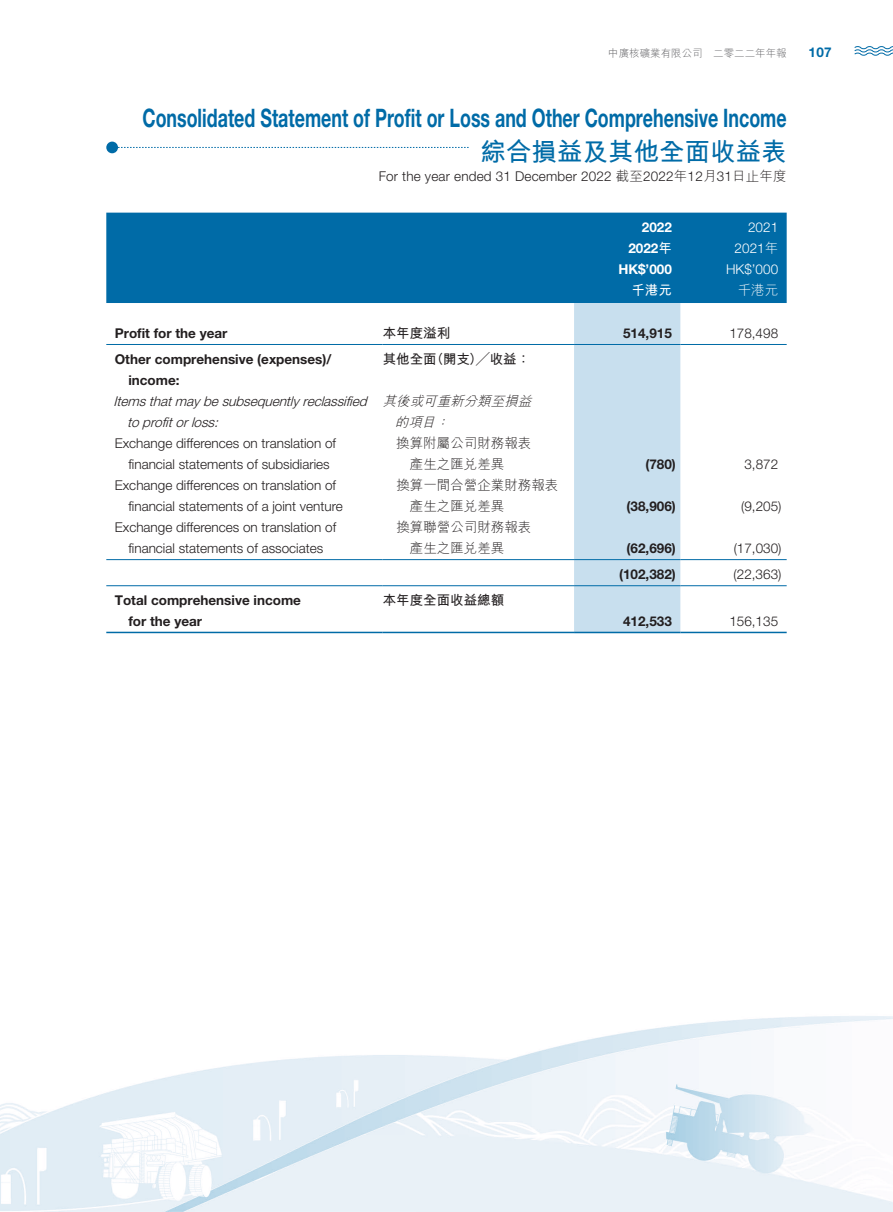
<style>
.page{position:relative;width:893px;height:1212px;background:#fff}
.page>*{position:absolute;margin:0;border:0;box-sizing:border-box;transform-origin:0 0}
.t1{font:700 25.5px "Helvetica Neue LT Std";color:#006ba7;scale:.7 1}
.t2{font:700 25.5px "Helvetica Neue LT Std";color:#006ba7}
.t3{font:700 25.5px "M Hei HK";color:#006ba7}
.t4{font:300 13.5px/21px "Helvetica Neue LT Std";color:#231f20;text-align:center}
.t5{font:700 13.5px/21px "Helvetica Neue LT Std";color:#231f20}
.t6{font:italic 300 13.5px/21px "Helvetica Neue LT Std";color:#231f20}
.t7{font:300 13.5px/21px "M Hei HK";color:#231f20}
.t8{font:700 13.5px "M Hei HK";color:#231f20}
.t9{font:700 13.5px "Helvetica Neue LT Std";color:#fff}
.t10{font:300 13.5px "Helvetica Neue LT Std";color:#fff}
.t11{font:italic 300 13.5px/21px "M Hei HK";color:#231f20}
.t12{font:700 13.5px "Helvetica Neue LT Std";color:#006ba7}
.t13{font:700 13.5px "M Hei HK";color:#fff}
.t14{font:300 13.5px "M Hei HK";color:#fff}
.t15{font:300 10.5px "M Hei HK";color:#636366}
.s1{font-family:"M Hei HK"}
</style>
<div class="page">
<img style="left:0;top:141px;width:893px;height:1071px">
<svg style="left:854px;top:46px;width:39px;height:10px"></svg>
<div style="left:106px;top:142px;width:12px;height:11px;background:#006ba7;border-radius:50%"></div>
<svg style="left:118px;top:147px;width:453px;height:1px"></svg>
<div style="left:106px;top:213px;width:681px;height:90px;background:#006ba7"></div>
<div style="left:574px;top:303px;width:106px;height:329px;background:#c8dfee"></div>
<hr style="left:106px;top:344px;width:277px;height:1px;background:#006ba7">
<hr style="left:383px;top:344px;width:191px;height:1px;background:#006ba7">
<hr style="left:574px;top:344px;width:106px;height:1px;background:#006ba7">
<hr style="left:680px;top:344px;width:107px;height:1px;background:#006ba7">
<hr style="left:106px;top:559px;width:277px;height:1px;background:#006ba7">
<hr style="left:383px;top:559px;width:191px;height:1px;background:#006ba7">
<hr style="left:574px;top:559px;width:106px;height:1px;background:#006ba7">
<hr style="left:680px;top:559px;width:107px;height:1px;background:#006ba7">
<hr style="left:106px;top:585px;width:277px;height:1px;background:#006ba7">
<hr style="left:383px;top:585px;width:191px;height:1px;background:#006ba7">
<hr style="left:574px;top:585px;width:106px;height:1px;background:#006ba7">
<hr style="left:680px;top:585px;width:107px;height:1px;background:#006ba7">
<hr style="left:106px;top:632px;width:277px;height:1px;background:#006ba7">
<hr style="left:383px;top:632px;width:191px;height:1px;background:#006ba7">
<hr style="left:574px;top:632px;width:106px;height:1px;background:#006ba7">
<hr style="left:680px;top:632px;width:107px;height:1px;background:#006ba7">
<p class="t15" style="left:608px;top:45px;width:180px">中廣核礦業有限公司 二零二二年年報</p>
<p class="t12" style="left:808px;top:44px;width:25px">107</p>
<h1 class="t1" style="left:142px;top:103px;width:922px">Consolidated Statement of Profit or Loss and Other Comprehensive Income</h1>
<h1 class="t3" style="left:481px;top:133px;width:307px">綜合損益及其他全面收益表</h1>
<p class="t4" style="left:379px;top:165px;width:409px">For the year ended 31 December 2022 <span class="s1">截至</span>2022<span class="s1">年</span>12<span class="s1">月</span>31<span class="s1">日止年度</span></p>
<p class="t9" style="left:642px;top:219px;width:32px">2022</p>
<p class="t10" style="left:748px;top:219px;width:32px">2021</p>
<p class="t9" style="left:628px;top:240px;width:45px">2022<span class="s1">年</span></p>
<p class="t10" style="left:735px;top:240px;width:45px">2021<span class="s1">年</span></p>
<p class="t9" style="left:618px;top:261px;width:55px">HK$’000</p>
<p class="t10" style="left:726px;top:261px;width:54px">HK$’000</p>
<p class="t13" style="left:631px;top:280px;width:42px">千港元</p>
<p class="t14" style="left:738px;top:280px;width:42px">千港元</p>
<p class="t5" style="left:115px;top:322px;width:114px">Profit for the year</p>
<p class="t8" style="left:383px;top:323px;width:69px">本年度溢利</p>
<p class="t5" style="left:623px;top:322px;width:50px">514,915</p>
<p class="t4" style="left:729px;top:322px;width:50px">178,498</p>
<p class="t5" style="left:128px;top:348px;width:205px;text-indent:-14px">Other comprehensive (expenses)/ income:</p>
<p class="t8" style="left:383px;top:349px;width:149px">其他全面（開支）╱收益：</p>
<p class="t6" style="left:127px;top:391px;width:245px;text-indent:-14px">Itemsthatmay besubsequently reclassified toprofitorloss:</p>
<p class="t11" style="left:395px;top:390px;width:143px;text-indent:-12px">其後或可重新分類至損益的項目：</p>
<p class="t4" style="left:115px;top:433px;width:223px">Exchange differences on translation of financial statements of subsidiaries</p>
<p class="t7" style="left:410px;top:432px;width:123px;text-indent:-14px">換算附屬公司財務報表產生之匯兌差異</p>
<h1 class="t2" style="left:326px;top:103px;width:462px">Management Discussi n and Analysis</h1>
<h1 class="t3" style="left:583px;top:133px;width:205px">管理層討論及分析</h1>
<p class="t5" style="left:645px;top:453px;width:32px">(780)</p>
<p class="t4" style="left:744px;top:454px;width:35px">3,872</p>
<p class="t4" style="left:128px;top:475px;width:216px;text-align:left;text-indent:-14px">Exchange differences on translation of financial statements of a joint venture</p>
<p class="t7" style="left:410px;top:474px;width:150px;text-indent:-14px">換算一間合營企業財務報表產生之匯兌差異</p>
<p class="t4" style="left:115px;top:517px;width:223px">Exchange differences on translation of financial statements of associates</p>
<p class="t7" style="left:410px;top:516px;width:123px;text-indent:-14px">換算聯營公司財務報表產生之匯兌差異</p>
<p class="t5" style="left:128px;top:590px;width:174px;text-indent:-14px">Total comprehensive income for the year</p>
<p class="t8" style="left:383px;top:591px;width:123px">本年度全面收益總額</p>
<p class="t5" style="left:627px;top:496px;width:51px">(38,906)</p>
<p class="t4" style="left:741px;top:496px;width:42px">(9,205)</p>
<p class="t5" style="left:627px;top:538px;width:51px">(62,696)</p>
<p class="t4" style="left:734px;top:538px;width:49px">(17,030)</p>
<p class="t5" style="left:619px;top:564px;width:58px">(102,382)</p>
<p class="t4" style="left:734px;top:564px;width:49px">(22,363)</p>
<p class="t5" style="left:623px;top:611px;width:50px">412,533</p>
<p class="t4" style="left:729px;top:611px;width:50px">156,135</p>
</div>
